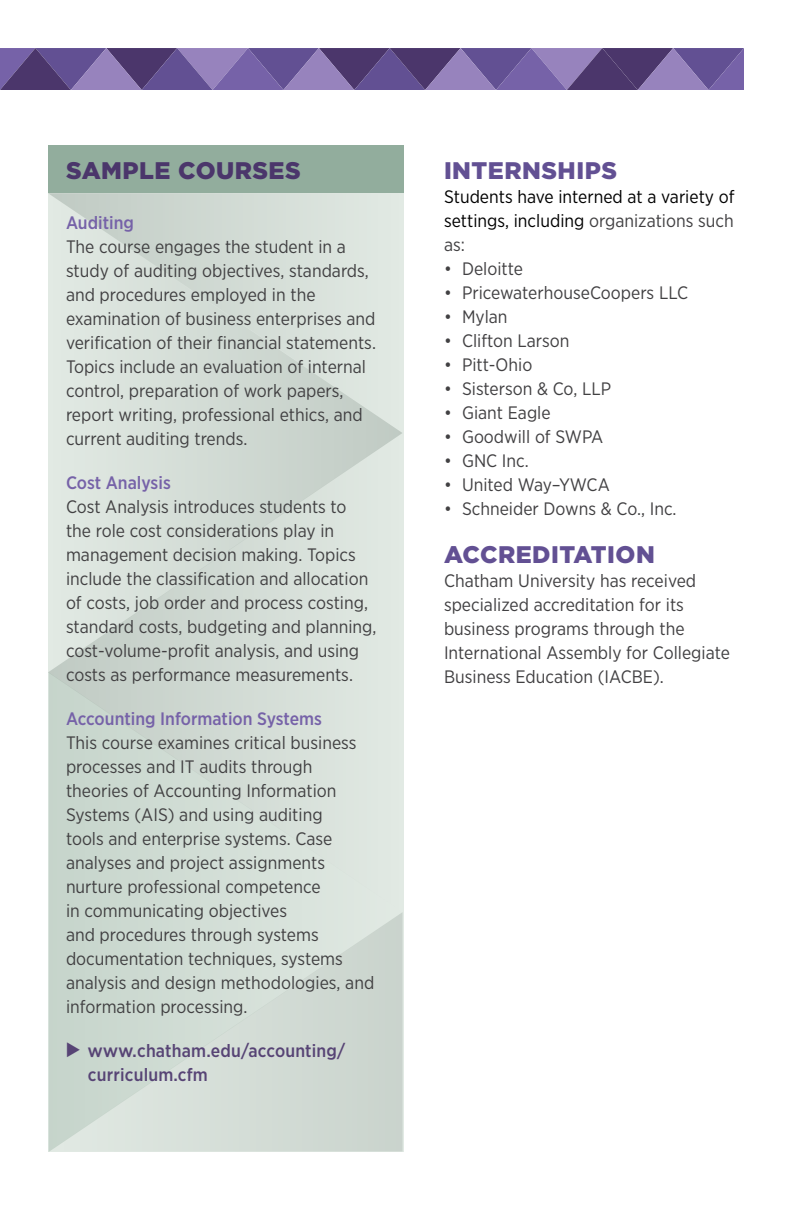
<style>
.page{position:relative;width:792px;height:1224px;background:#fff}
.page>*{position:absolute;margin:0;border:0;box-sizing:border-box;transform-origin:0 0}
.t1{font:900 24px "Gotham";letter-spacing:.02em;color:#625093}
.t2{font:900 24px "Gotham";letter-spacing:.02em;color:#4b366b}
.t3{font:18px/24px "Gotham Narrow";color:#414042}
.t4{font:18px/24px "Gotham Narrow";color:#000;text-align:justify}
.t5{font:500 18px "Gotham Narrow";color:#7662a8}
.t6{font:500 18px/24px "Gotham Narrow";letter-spacing:.01em;color:#574475}
.s1{font-family:"Trianglefont";font-weight:400}
.s2{font-family:"Gotham"}
.s3{color:#414042}
</style>
<div class="page">
<svg style="left:48px;top:433px;width:355px;height:479px;background:#d6dfd8"></svg>
<svg style="left:49px;top:672px;width:354px;height:480px;background:#d1dcd4"></svg>
<svg style="left:48px;top:193px;width:355px;height:240px;background:#d6dfd8"></svg>
<div style="left:48px;top:145px;width:355px;height:48px;background:#92ad9d"></div>
<svg style="left:0;top:48px;width:744px;height:42px;background:#6e5a97"></svg>
<h1 class="t2" style="left:66px;top:157px;width:236px">SAMPLE COURSES</h1>
<p class="t5" style="left:66px;top:211px;width:69px">Auditing</p>
<p class="t3" style="left:66px;top:235px;width:312px">The course engages the student in a study of auditing objectives, standards, and procedures employed in the examination of business enterprises and verification of their financial statements.<br>Topics include an evaluation of internal control, preparation of work papers, report writing, professional ethics, and current auditing trends.</p>
<p class="t5" style="left:66px;top:471px;width:106px">Cost Analysis</p>
<p class="t3" style="left:66px;top:494px;width:312px">Cost Analysis introduces students to<br>the role cost considerations play in management decision making. Topics include the classification and allocation of costs, job order and process costing, standard costs, budgeting and planning, cost-volume-profit analysis, and using costs as performance measurements.</p>
<p class="t5" style="left:66px;top:707px;width:258px">Accounting Information Systems</p>
<p class="t3" style="left:66px;top:730px;width:310px">This course examines critical business processes and IT audits through theories of Accounting Information Systems (AIS) and using auditing<br>tools and enterprise systems. Case analyses and project assignments nurture professional competence<br>in communicating objectives<br>and procedures through systems documentation techniques, systems analysis and design methodologies, and information processing.</p>
<p class="t6" style="left:88px;top:1038px;width:259px;text-indent:-22px"><span class="s1">r</span> <span class="s2">www.</span>chatham.edu/accounting/ curriculum.cfm</p>
<h1 class="t1" style="left:444px;top:157px;width:174px">INTERNSHIPS</h1>
<p class="t4" style="left:444px;top:185px;width:292px">Students have interned at a variety of settings, including <span class="s3">organizations such as:</span></p>
<p class="t3" style="left:444px;top:256px;width:81px">• Deloitte</p>
<p class="t3" style="left:444px;top:280px;width:246px">• PricewaterhouseCoopers LLC</p>
<p class="t3" style="left:444px;top:304px;width:65px">• Mylan</p>
<p class="t3" style="left:444px;top:328px;width:127px">• Clifton Larson</p>
<p class="t3" style="left:444px;top:352px;width:90px">• Pitt-Ohio</p>
<p class="t3" style="left:444px;top:376px;width:169px">• Sisterson &amp; Co, LLP</p>
<p class="t3" style="left:444px;top:400px;width:108px">• Giant Eagle</p>
<p class="t3" style="left:444px;top:424px;width:161px">• Goodwill of SWPA</p>
<p class="t3" style="left:444px;top:448px;width:86px">• GNC Inc.</p>
<p class="t3" style="left:444px;top:472px;width:167px">• United Way–YWCA</p>
<p class="t3" style="left:444px;top:496px;width:234px">• Schneider Downs &amp; Co., Inc.</p>
<h1 class="t1" style="left:444px;top:541px;width:212px">ACCREDITATION</h1>
<p class="t3" style="left:444px;top:569px;width:287px">Chatham University has received specialized accreditation for its business programs through the International Assembly for Collegiate Business Education (IACBE).</p>
</div>
